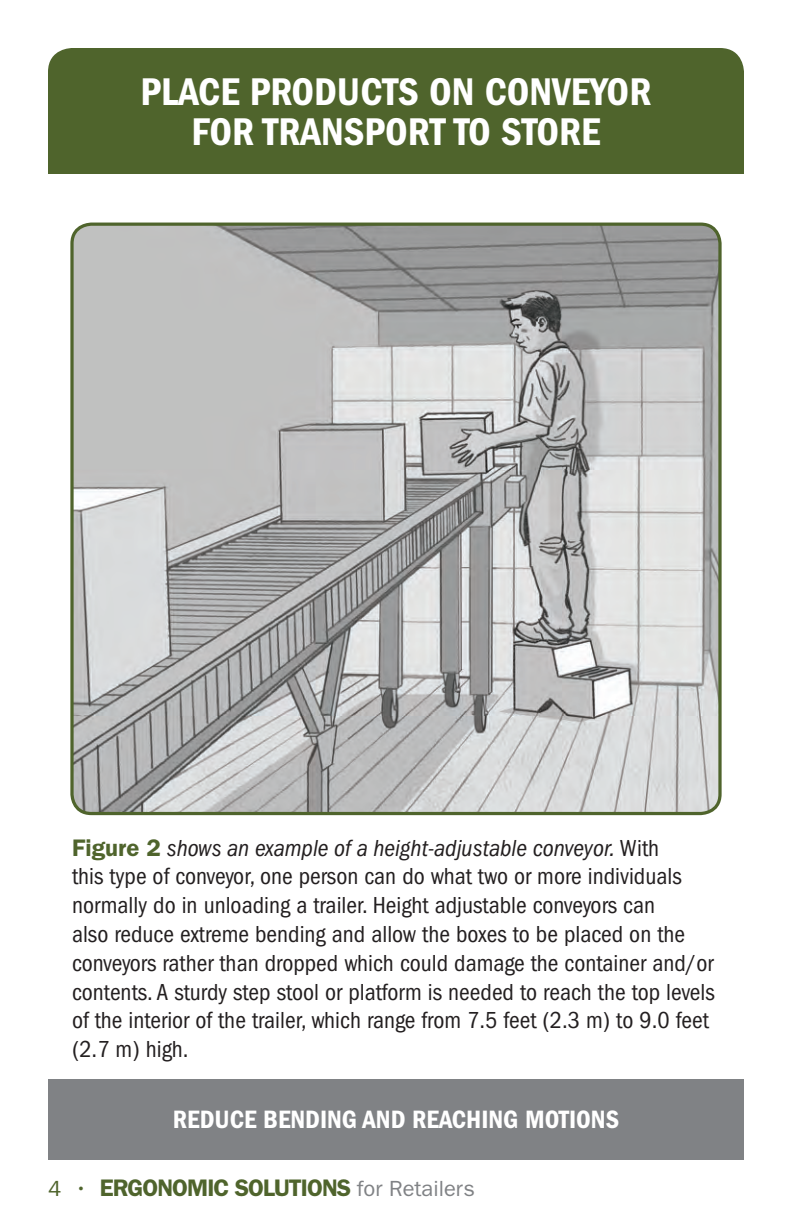
<style>
.page{position:relative;width:792px;height:1224px;background:#fff}
.page>*{position:absolute;margin:0;border:0;box-sizing:border-box;transform-origin:0 0}
.t1{font:40px/40px "ITC Franklin Gothic Std Dm Cd";color:#fff;text-align:center}
.t2{font:26px "ITC Franklin Gothic Std Dm Cd";color:#fff}
.P-12pt{font:condensed 24px/28.8px "ITC Franklin Gothic Std";color:#231f20}
.t3{font:600 24px "ITC Franklin Gothic Std";letter-spacing:-.04em;color:#4f642c}
.s1{font-weight:600;font-stretch:normal;color:#4f642c}
.s2{font-style:italic}
.s3{font-weight:400;font-size:22px}
.s4{font-weight:400;font-size:22px;color:#808285}
</style>
<div class="page">
<img style="left:72px;top:224px;width:646px;height:590px">
<div style="left:70px;top:223px;width:652px;height:592px;border:3px solid #4f642c;border-radius:19px"></div>
<div style="left:48px;top:48px;width:696px;height:126px;background:#4f642c"></div>
<div style="left:48px;top:1079px;width:696px;height:80px;background:#808285"></div>
<h1 class="t1" style="left:141px;top:72px;width:512px">PLACE PRODUCTS ON CONVEYOR<br>FOR TRANSPORT TO STORE</h1>
<p class="P-12pt" style="left:72px;top:833px;width:644px"><span class="s1">Figure 2</span> <span class="s2">shows an example of a height-adjustable conveyor.</span> With<br>this type of conveyor, one person can do what two or more individuals normally do in unloading a trailer. Height adjustable conveyors can<br>also reduce extreme bending and allow the boxes to be placed on the conveyors rather than dropped which could damage the container and/or contents. A sturdy step stool or platform is needed to reach the top levels of the interior of the trailer, which range from 7.5 feet (2.3 m) to 9.0 feet (2.7 m) high.</p>
<p class="t2" style="left:173px;top:1104px;width:448px">REDUCE BENDING AND REACHING MOTIONS</p>
<p class="t3" style="left:48px;top:1174px;width:428px"><span class="s3">4 •</span> ERGONOMIC SOLUTIONS <span class="s4">for Retailers</span></p>
</div>
